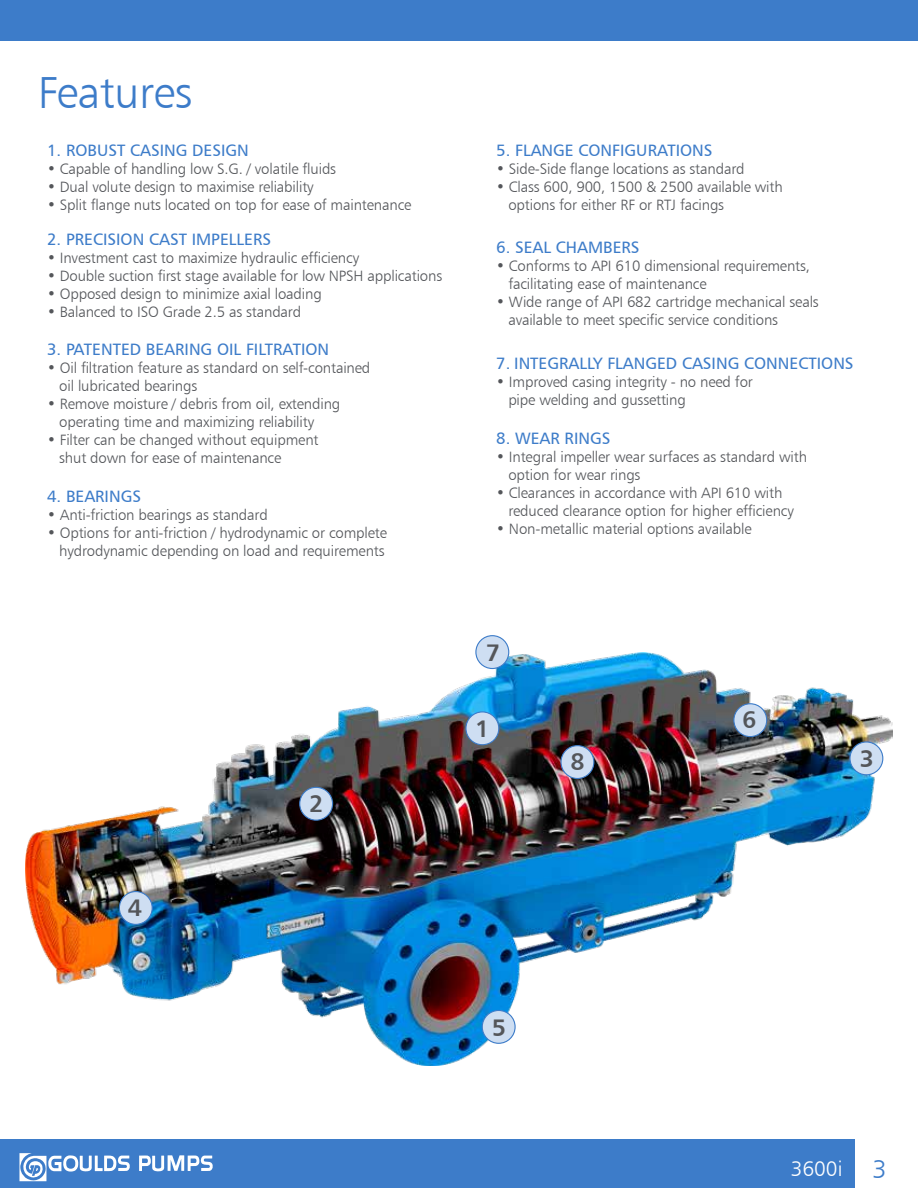
<style>
.page{position:relative;width:918px;height:1188px;background:#fff}
.page>*{position:absolute;margin:0;border:0;box-sizing:border-box;transform-origin:0 0}
.t1{font:45px "Humanist 777 BT Light B";letter-spacing:-.01em;color:#3d7cc9}
.t2{font:24px "Humanist 777 BT Bold B";color:#54565a}
.t3{font:21px "Humanist 777 BT Light B";color:#fff}
.t4{font:16.5px "Humanist 777 BT Roman B";color:#3d7cc9}
.t5{font:15px/18px "Humanist 777 BT Light B";letter-spacing:-.01em;color:#54565a}
.s1{font-size:25.5px;color:#3d7cc9}
</style>
<div class="page">
<div style="left:0;top:1139px;width:855px;height:49px;background:#3d7cc9"></div>
<div style="left:0;top:0;width:918px;height:40px;background:#3d7cc9"></div>
<svg style="left:19px;top:1153px;width:111px;height:29px"></svg>
<svg style="left:139px;top:1155px;width:74px;height:17px"></svg>
<img style="left:25px;top:652px;width:868px;height:414px">
<div style="left:466px;top:712px;width:33px;height:33px;background:#cedef2;border-radius:50%"></div>
<div style="left:465px;top:711px;width:34px;height:34px;border:1px solid #3d7cc9;border-radius:50%"></div>
<div style="left:300px;top:787px;width:33px;height:33px;background:#cedef2;border-radius:50%"></div>
<div style="left:299px;top:787px;width:34px;height:34px;border:1px solid #3d7cc9;border-radius:50%"></div>
<div style="left:850px;top:742px;width:33px;height:33px;background:#cedef2;border-radius:50%"></div>
<div style="left:849px;top:741px;width:34px;height:34px;border:1px solid #3d7cc9;border-radius:50%"></div>
<div style="left:119px;top:892px;width:33px;height:32px;background:#cedef2;border-radius:50%"></div>
<div style="left:119px;top:891px;width:34px;height:34px;border:1px solid #3d7cc9;border-radius:50%"></div>
<div style="left:482px;top:1010px;width:33px;height:33px;background:#cedef2;border-radius:50%"></div>
<div style="left:482px;top:1010px;width:34px;height:34px;border:1px solid #3d7cc9;border-radius:50%"></div>
<div style="left:734px;top:704px;width:33px;height:33px;background:#cedef2;border-radius:50%"></div>
<div style="left:733px;top:703px;width:34px;height:34px;border:1px solid #3d7cc9;border-radius:50%"></div>
<div style="left:476px;top:636px;width:33px;height:33px;background:#cedef2;border-radius:50%"></div>
<div style="left:475px;top:635px;width:34px;height:34px;border:1px solid #3d7cc9;border-radius:50%"></div>
<div style="left:561px;top:746px;width:33px;height:32px;background:#cedef2;border-radius:50%"></div>
<div style="left:560px;top:745px;width:34px;height:34px;border:1px solid #3d7cc9;border-radius:50%"></div>
<h1 class="t1" style="left:38px;top:64px;width:156px">Features</h1>
<p class="t4" style="left:47px;top:140px;width:203px">1. ROBUST CASING DESIGN</p>
<p class="t5" style="left:47px;top:159px;width:291px">• Capable of handling low S.G. / volatile fluids</p>
<p class="t5" style="left:47px;top:177px;width:268px">• Dual volute design to maximise reliability</p>
<p class="t5" style="left:47px;top:195px;width:366px">• Split flange nuts located on top for ease of maintenance</p>
<p class="t4" style="left:47px;top:229px;width:226px">2. PRECISION CAST IMPELLERS</p>
<p class="t5" style="left:47px;top:249px;width:314px">• Investment cast to maximize hydraulic efficiency</p>
<p class="t5" style="left:47px;top:267px;width:397px">• Double suction first stage available for low NPSH applications</p>
<p class="t5" style="left:47px;top:285px;width:276px">• Opposed design to minimize axial loading</p>
<p class="t5" style="left:47px;top:303px;width:256px">• Balanced to ISO Grade 2.5 as standard</p>
<p class="t4" style="left:47px;top:339px;width:284px">3. PATENTED BEARING OIL FILTRATION</p>
<p class="t5" style="left:59px;top:359px;width:313px;text-indent:-12px">• Oil filtration feature as standard on self-contained oil lubricated bearings</p>
<p class="t5" style="left:59px;top:395px;width:283px;text-indent:-12px">• Remove moisture / debris from oil, extending operating time and maximizing reliability</p>
<p class="t5" style="left:59px;top:431px;width:261px;text-indent:-12px">• Filter can be changed without equipment shut down for ease of maintenance</p>
<p class="t4" style="left:47px;top:486px;width:96px">4. BEARINGS</p>
<p class="t5" style="left:47px;top:505px;width:222px">• Anti-friction bearings as standard</p>
<p class="t5" style="left:47px;top:523px;width:342px;text-align:right">• Options for anti-friction / hydrodynamic or complete hydrodynamic depending on load and requirements</p>
<h2 class="t2" style="left:128px;top:893px;width:16px">4</h2>
<h2 class="t2" style="left:309px;top:789px;width:16px">2</h2>
<p class="t4" style="left:496px;top:140px;width:218px">5. FLANGE CONFIGURATIONS</p>
<p class="t5" style="left:496px;top:159px;width:250px">• Side-Side flange locations as standard</p>
<p class="t5" style="left:508px;top:177px;width:276px;text-indent:-12px">• Class 600, 900, 1500 &amp; 2500 available with options for either RF or RTJ facings</p>
<p class="t4" style="left:496px;top:237px;width:145px">6. SEAL CHAMBERS</p>
<p class="t5" style="left:508px;top:257px;width:303px;text-indent:-12px">• Conforms to API 610 dimensional requirements, facilitating ease of maintenance</p>
<p class="t5" style="left:508px;top:293px;width:312px;text-indent:-12px">• Wide range of API 682 cartridge mechanical seals available to meet specific service conditions</p>
<p class="t4" style="left:496px;top:353px;width:359px">7. INTEGRALLY FLANGED CASING CONNECTIONS</p>
<p class="t5" style="left:508px;top:372px;width:246px;text-indent:-12px">• Improved casing integrity - no need for pipe welding and gussetting</p>
<p class="t4" style="left:496px;top:428px;width:116px">8. WEAR RINGS</p>
<p class="t5" style="left:508px;top:448px;width:300px;text-indent:-12px">• Integral impeller wear surfaces as standard with option for wear rings</p>
<p class="t5" style="left:508px;top:484px;width:287px;text-indent:-12px">• Clearances in accordance with API 610 with reduced clearance option for higher efficiency</p>
<p class="t5" style="left:496px;top:520px;width:257px">• Non-metallic material options available</p>
<h2 class="t2" style="left:486px;top:638px;width:16px">7</h2>
<h2 class="t2" style="left:475px;top:714px;width:16px">1</h2>
<h2 class="t2" style="left:570px;top:747px;width:16px">8</h2>
<h2 class="t2" style="left:742px;top:705px;width:16px">6</h2>
<h2 class="t2" style="left:860px;top:743px;width:16px">3</h2>
<h2 class="t2" style="left:492px;top:1012px;width:16px">5</h2>
<h3 class="t3" style="left:791px;top:1156px;width:98px">3600i <span class="s1">3</span></h3>
</div>
